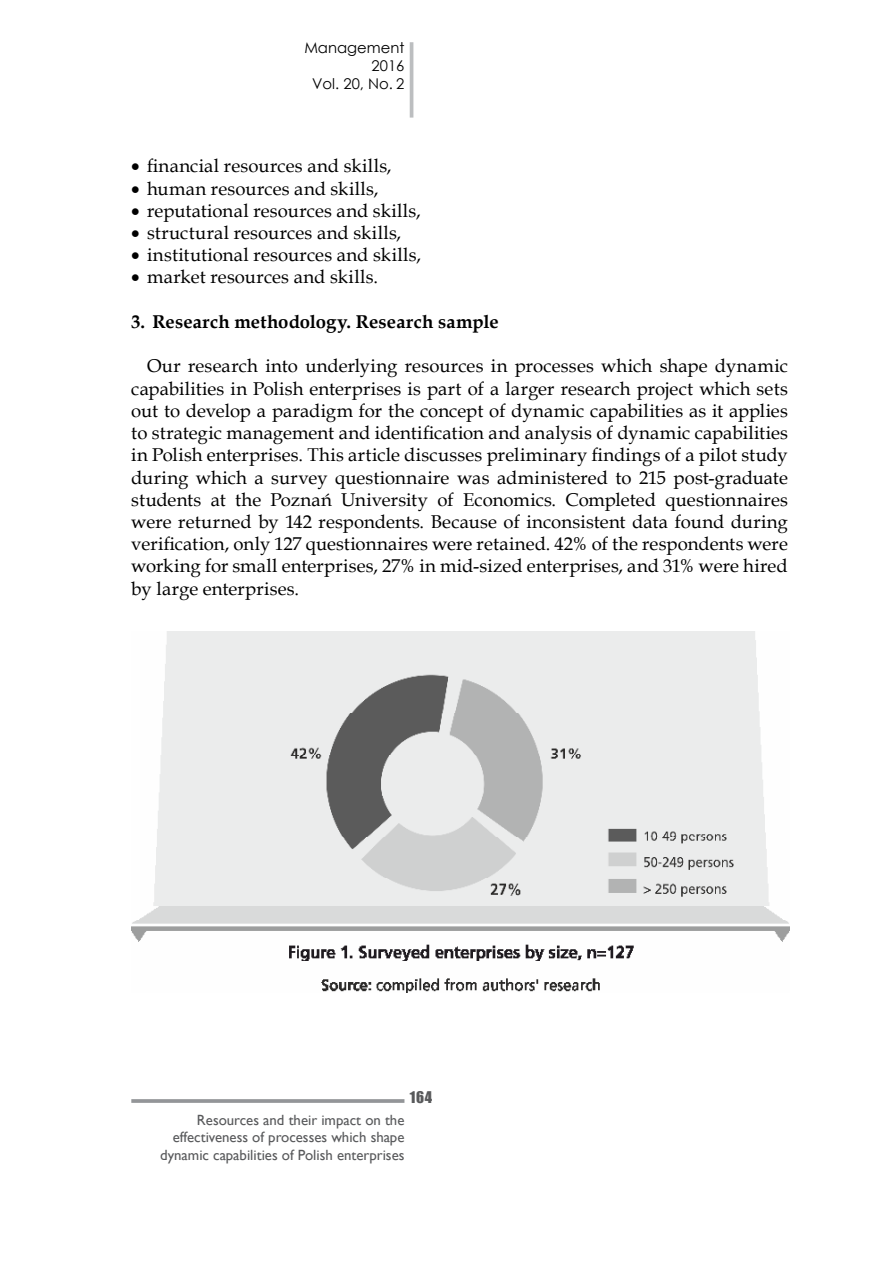
<style>
.page{position:relative;width:893px;height:1263px;background:#fff}
.page>*{position:absolute;margin:0;border:0;box-sizing:border-box;transform-origin:0 0}
.t1{font:18.6px/22.2px "Book Antiqua";letter-spacing:.01em;color:#000;text-align:justify}
.t2{font:700 18.6px "Book Antiqua";letter-spacing:.01em;color:#000}
.t3{font:14.85px/17.9px "Gill Sans";color:#58595b;text-align:right}
.t4{font:14.85px/17.9px "Century Gothic";color:#000;text-align:right}
.t5{font:14.85px "Impact";color:#58595b}
</style>
<div class="page">
<svg style="left:131px;top:1099px;width:273px;height:4px"></svg>
<hr style="left:410px;top:42px;width:3px;height:76px;background:#bcbec0">
<img style="left:131px;top:632px;width:658px;height:361px">
<p class="t4" style="left:304px;top:39px;width:102px">Management<br>2016<br>Vol. 20, No. 2</p>
<p class="t1" style="left:131px;top:155px;width:262px">• financial resources and skills,</p>
<p class="t1" style="left:131px;top:177px;width:249px">• human resources and skills,</p>
<p class="t1" style="left:131px;top:200px;width:291px">• reputational resources and skills,</p>
<p class="t1" style="left:131px;top:222px;width:271px">• structural resources and skills,</p>
<p class="t1" style="left:131px;top:244px;width:291px">• institutional resources and skills,</p>
<p class="t1" style="left:131px;top:266px;width:248px">• market resources and skills.</p>
<p class="t2" style="left:131px;top:311px;width:369px">3. Research methodology. Research sample</p>
<p class="t1" style="left:131px;top:355px;width:658px;text-indent:16px">Our research into underlying resources in processes which shape dynamic capabilities in Polish enterprises is part of a larger research project which sets out to develop a paradigm for the concept of dynamic capabilities as it applies to strategic management and identification and analysis of dynamic capabilities in Polish enterprises. This article discusses preliminary findings of a pilot study during which a survey questionnaire was administered to 215 post-graduate students at the Poznań University of Economics. Completed questionnaires were returned by 142 respondents. Because of inconsistent data found during verification, only 127 questionnaires were retained. 42% of the respondents were working for small enterprises, 27% in mid-sized enterprises, and 31% were hired by large enterprises.</p>
<p class="t5" style="left:410px;top:1088px;width:24px">164</p>
<p class="t3" style="left:160px;top:1111px;width:246px">Resources and their impact on the effectiveness of processes which shape dynamic capabilities of Polish enterprises</p>
</div>
